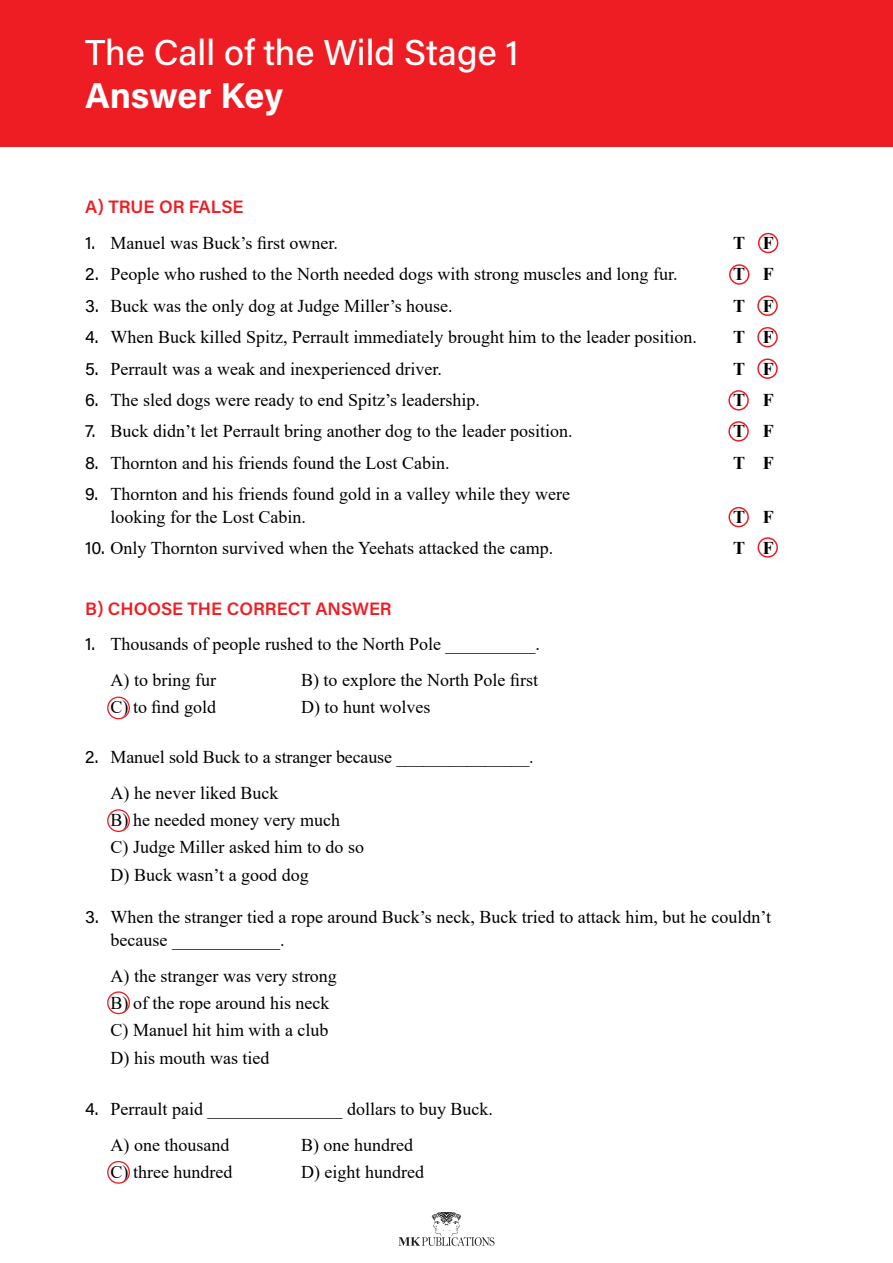
<style>
.page{position:relative;width:893px;height:1263px;background:#fff}
.page>*{position:absolute;margin:0;border:0;box-sizing:border-box;transform-origin:0 0}
.t1{font:36px/43.2px "Acumin Variable Concept";letter-spacing:.03em;color:#fff}
.t2{font:18px/27.2px "Times New Roman";color:#000001}
.t3{font:18px "Acumin Variable Concept";letter-spacing:.025em;color:#ee1d23}
.t4{font:700 18px "Times New Roman";color:#000001}
.s1{font-family:"Acumin Variable Concept"}
</style>
<div class="page">
<svg style="left:398px;top:1212px;width:96px;height:34px"></svg>
<div style="left:0;top:0;width:893px;height:146px;background:#ee1d23"></div>
<div style="left:758px;top:233px;width:20px;height:20px;border:2px solid #ee1d23;border-radius:50%"></div>
<div style="left:729px;top:264px;width:20px;height:21px;border:2px solid #ee1d23;border-radius:50%"></div>
<div style="left:757px;top:296px;width:21px;height:20px;border:2px solid #ee1d23;border-radius:50%"></div>
<div style="left:757px;top:327px;width:21px;height:20px;border:2px solid #ee1d23;border-radius:50%"></div>
<div style="left:757px;top:358px;width:21px;height:21px;border:2px solid #ee1d23;border-radius:50%"></div>
<div style="left:728px;top:390px;width:21px;height:21px;border:2px solid #ee1d23;border-radius:50%"></div>
<div style="left:728px;top:421px;width:21px;height:21px;border:2px solid #ee1d23;border-radius:50%"></div>
<div style="left:728px;top:507px;width:21px;height:20px;border:2px solid #ee1d23;border-radius:50%"></div>
<div style="left:757px;top:537px;width:21px;height:21px;border:2px solid #ee1d23;border-radius:50%"></div>
<div style="left:107px;top:696px;width:23px;height:23px;border:1px solid #ee1d23;border-radius:50%"></div>
<div style="left:107px;top:809px;width:23px;height:23px;border:1px solid #ee1d23;border-radius:50%"></div>
<div style="left:107px;top:991px;width:23px;height:23px;border:1px solid #ee1d23;border-radius:50%"></div>
<div style="left:107px;top:1161px;width:23px;height:23px;border:1px solid #ee1d23;border-radius:50%"></div>
<h1 class="t1" style="left:85px;top:29px;width:434px">The Call of the Wild Stage 1<br>Answer Key</h1>
<p class="t3" style="left:85px;top:194px;width:159px">A) TRUE OR FALSE</p>
<p class="t2" style="left:85px;top:229px;width:254px"><span class="s1">1.</span> Manuel was Buck’s first owner.</p>
<p class="t4" style="left:733px;top:230px;width:42px">T F</p>
<p class="t2" style="left:85px;top:260px;width:594px"><span class="s1">2.</span> People who rushed to the North needed dogs with strong muscles and long fur.</p>
<p class="t4" style="left:733px;top:261px;width:42px">T F</p>
<p class="t2" style="left:85px;top:291px;width:369px"><span class="s1">3.</span> Buck was the only dog at Judge Miller’s house.</p>
<p class="t4" style="left:733px;top:293px;width:42px">T F</p>
<p class="t2" style="left:85px;top:323px;width:613px"><span class="s1">4.</span> When Buck killed Spitz, Perrault immediately brought him to the leader position.</p>
<p class="t4" style="left:733px;top:324px;width:42px">T F</p>
<p class="t2" style="left:85px;top:354px;width:358px"><span class="s1">5.</span> Perrault was a weak and inexperienced driver.</p>
<p class="t4" style="left:733px;top:356px;width:42px">T F</p>
<p class="t2" style="left:85px;top:386px;width:396px"><span class="s1">6.</span> The sled dogs were ready to end Spitz’s leadership.</p>
<p class="t4" style="left:733px;top:387px;width:42px">T F</p>
<p class="t2" style="left:85px;top:417px;width:489px"><span class="s1">7.</span> Buck didn’t let Perrault bring another dog to the leader position.</p>
<p class="t4" style="left:733px;top:418px;width:42px">T F</p>
<p class="t2" style="left:85px;top:449px;width:366px"><span class="s1">8.</span> Thornton and his friends found the Lost Cabin.</p>
<p class="t4" style="left:733px;top:450px;width:42px">T F</p>
<p class="t2" style="left:111px;top:482px;width:461px;line-height:23px;text-indent:-25px"><span class="s1">9.</span> Thornton and his friends found gold in a valley while they were looking for the Lost Cabin.</p>
<p class="t4" style="left:733px;top:504px;width:42px">T F</p>
<p class="t2" style="left:85px;top:534px;width:470px"><span class="s1">10.</span> Only Thornton survived when the Yeehats attacked the camp.</p>
<p class="t4" style="left:733px;top:535px;width:42px">T F</p>
<p class="t3" style="left:85px;top:596px;width:308px">B) CHOOSE THE CORRECT ANSWER</p>
<p class="t2" style="left:111px;top:626px;width:431px;line-height:35.7px;text-indent:-26px"><span class="s1">1.</span> Thousands of people rushed to the North Pole __________.<br>A) to bring fur</p>
<p class="t2" style="left:301px;top:666px;width:238px">B) to explore the North Pole first</p>
<p class="t2" style="left:111px;top:693px;width:107px">C) to find gold</p>
<p class="t2" style="left:301px;top:693px;width:131px">D) to hunt wolves</p>
<p class="t2" style="left:111px;top:739px;width:425px;line-height:35.7px;text-indent:-26px"><span class="s1">2.</span> Manuel sold Buck to a stranger because _______________.<br>A) he never liked Buck</p>
<p class="t2" style="left:111px;top:806px;width:255px">B) he needed money very much<br>C) Judge Miller asked him to do so<br>D) Buck wasn’t a good dog</p>
<p class="t2" style="left:111px;top:905px;width:662px;line-height:23px;text-indent:-26px"><span class="s1">3.</span> When the stranger tied a rope around Buck’s neck, Buck tried to attack him, but he couldn’t because ____________.</p>
<p class="t2" style="left:111px;top:962px;width:228px">A) the stranger was very strong<br>B) of the rope around his neck<br>C) Manuel hit him with a club<br>D) his mouth was tied</p>
<p class="t2" style="left:111px;top:1091px;width:384px;line-height:35.7px;text-indent:-26px"><span class="s1">4.</span> Perrault paid _______________ dollars to buy Buck.<br>A) one thousand</p>
<p class="t2" style="left:301px;top:1130px;width:113px">B) one hundred</p>
<p class="t2" style="left:111px;top:1158px;width:123px">C) three hundred</p>
<p class="t2" style="left:301px;top:1158px;width:124px">D) eight hundred</p>
</div>
